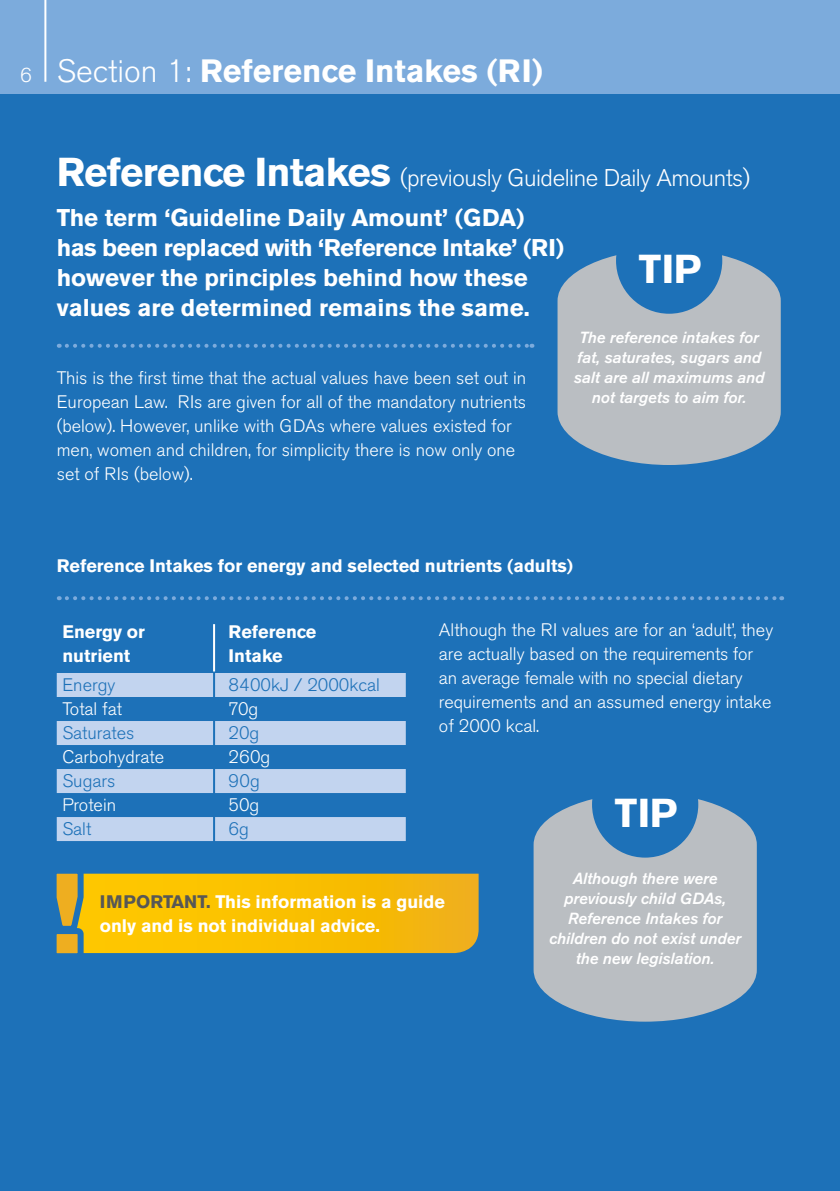
<style>
.page{position:relative;width:840px;height:1191px;background:#fff}
.page>*{position:absolute;margin:0;border:0;box-sizing:border-box;transform-origin:0 0}
.body{font:700 40px "Akzidenz Grotesk BE";color:#fff}
.t1{font:700 32px "Akzidenz Grotesk BE";color:#fff}
.body-2{font:700 24px/30px "Akzidenz Grotesk BE";color:#fff}
.body-3{font:300 24px "Akzidenz Grotesk BE";letter-spacing:-.02em;color:#fff}
.body-4{font:300 20px "Akzidenz Grotesk BE";color:#fff}
.t2{font:300 18px/24px "Akzidenz Grotesk BE";color:#fff}
.t3{font:700 18px/24px "Akzidenz Grotesk BE";color:#fff}
.t4{font:300 18px "Akzidenz Grotesk BE";color:#1d71b8}
.t5{font:italic 500 16px/20px "Akzidenz Grotesk BE";color:#fff;text-align:center}
.s1{font-weight:300}
.s2{font-weight:700;font-size:40px}
.s3{color:#575756}
</style>
<div class="page">
<div style="left:0;top:94px;width:839px;height:1097px;background:#1d71b8"></div>
<div style="left:0;top:0;width:839px;height:94px;background:#7cabdc"></div>
<svg style="left:557px;top:255px;width:223px;height:210px;background:#a9b5c0"></svg>
<div style="left:615px;top:207px;width:106px;height:107px;background:#1d71b8;border-radius:50%"></div>
<div style="left:57px;top:673px;width:348px;height:24px;background:#c2d4ef"></div>
<div style="left:57px;top:721px;width:348px;height:24px;background:#c2d4ef"></div>
<div style="left:57px;top:769px;width:348px;height:24px;background:#c2d4ef"></div>
<div style="left:57px;top:817px;width:348px;height:24px;background:#c2d4ef"></div>
<hr style="left:213px;top:671px;width:2px;height:183px;background:#1d71b8">
<hr style="left:213px;top:624px;width:2px;height:47px;background:#fff">
<svg style="left:67px;top:596px;width:714px;height:4px"></svg>
<svg style="left:533px;top:799px;width:223px;height:222px;background:#abb7c1"></svg>
<div style="left:591px;top:751px;width:107px;height:106px;background:#1d71b8;border-radius:50%"></div>
<svg style="left:67px;top:344px;width:465px;height:4px"></svg>
<hr style="left:44px;top:0;width:2px;height:82px;background:#fff">
<svg style="left:56px;top:873px;width:422px;height:81px;background:#eeba0d"></svg>
<p class="body-4" style="left:20px;top:64px;width:13px">6</p>
<p class="t1" style="left:57px;top:52px;width:487px"><span class="s1">Section 1:</span> Reference Intakes (RI)</p>
<p class="body-3" style="left:57px;top:164px;width:694px"><span class="s2">Reference Intakes</span> (previously Guideline Daily Amounts)</p>
<p class="body-2" style="left:57px;top:203px;width:508px">The term ‘Guideline Daily Amount’ (GDA) has been replaced with ‘Reference Intake’ (RI) however the principles behind how these values are determined remains the same.</p>
<p class="t2" style="left:57px;top:366px;width:470px">This is the first time that the actual values have been set out in European Law. RIs are given for all of the mandatory nutrients (below). However, unlike with GDAs where values existed for men, women and children, for simplicity there is now only one set of RIs (below).</p>
<p class="body" style="left:638px;top:246px;width:64px">TIP</p>
<p class="t5" style="left:573px;top:327px;width:192px">The reference intakes for fat, saturates, sugars and salt are all maximums and not targets to aim for.</p>
<p class="t3" style="left:57px;top:554px;width:517px">Reference Intakes for energy and selected nutrients (adults)</p>
<p class="t3" style="left:62px;top:619px;width:84px">Energy or</p>
<p class="t3" style="left:228px;top:619px;width:89px">Reference</p>
<p class="t3" style="left:62px;top:643px;width:69px">nutrient</p>
<p class="t3" style="left:228px;top:643px;width:56px">Intake</p>
<p class="t4" style="left:62px;top:675px;width:54px">Energy</p>
<p class="t4" style="left:228px;top:675px;width:153px">8400kJ / 2000kcal</p>
<p class="t2" style="left:62px;top:697px;width:61px">Total fat</p>
<p class="t2" style="left:228px;top:697px;width:31px">70g</p>
<p class="t4" style="left:62px;top:723px;width:74px">Saturates</p>
<p class="t4" style="left:228px;top:723px;width:32px">20g</p>
<p class="t2" style="left:62px;top:745px;width:103px">Carbohydrate</p>
<p class="t2" style="left:228px;top:745px;width:43px">260g</p>
<p class="t4" style="left:62px;top:771px;width:54px">Sugars</p>
<p class="t4" style="left:228px;top:771px;width:33px">90g</p>
<p class="t2" style="left:62px;top:793px;width:55px">Protein</p>
<p class="t2" style="left:228px;top:793px;width:32px">50g</p>
<p class="t4" style="left:62px;top:819px;width:30px">Salt</p>
<p class="t4" style="left:228px;top:819px;width:22px">6g</p>
<p class="t2" style="left:438px;top:618px;width:335px">Although the RI values are for an ‘adult’, they are actually based on the requirements for an average female with no special dietary requirements and an assumed energy intake of 2000 kcal.</p>
<p class="body" style="left:614px;top:790px;width:64px">TIP</p>
<p class="t3" style="left:100px;top:890px;width:346px"><span class="s3">IMPORTANT.</span> This information is a guide only and is not individual advice.</p>
<p class="t5" style="left:549px;top:868px;width:193px">Although there were previously child GDAs,<br>Reference Intakes for children do not exist under the new legislation.</p>
</div>
